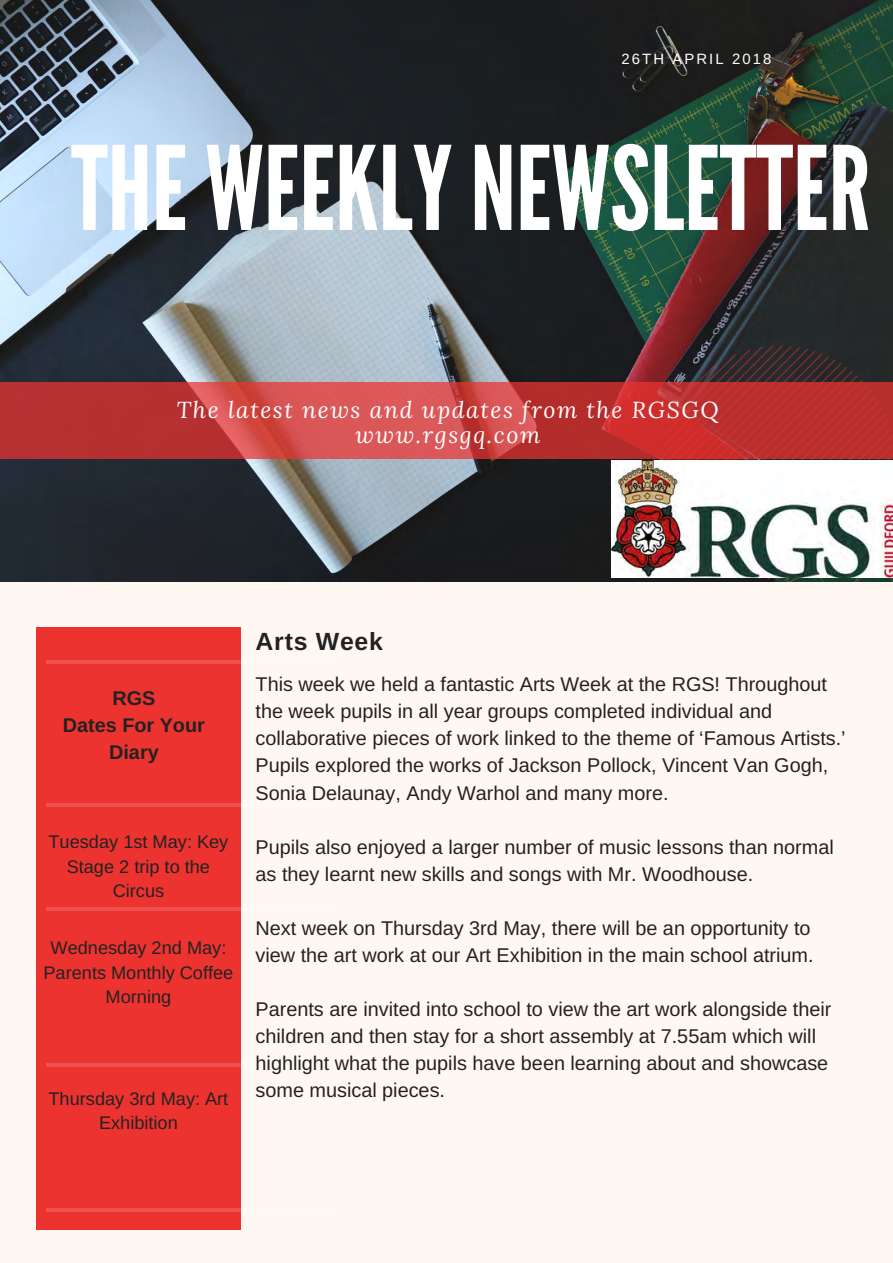
<style>
.page{position:relative;width:893px;height:1263px;background:#fff}
.page>*{position:absolute;margin:0;border:0;box-sizing:border-box;transform-origin:0 0}
.t1{font:115.95px "League Gothic";color:#fff}
.t2{font:700 24.9px "Arimo";letter-spacing:.03em;color:#222}
.t3{font:italic 23.1px/26px "Lora";letter-spacing:.07em;color:#fff;text-align:center}
.t4{font:19.8px/27px "Arimo";color:#222}
.t5{font:700 19.8px/27px "Arimo";color:#222;text-align:center}
.t6{font:18.15px/24.8px "Arimo";color:#222;text-align:center}
.t7{font:14.85px "Arimo";letter-spacing:.14em;color:#fff}
</style>
<div class="page">
<div style="left:0;top:582px;width:893px;height:681px;background:#fff8f2"></div>
<div style="left:36px;top:627px;width:205px;height:603px;background:#ed3330"></div>
<img style="left:0;top:0;width:893px;height:581px">
<svg style="left:0;top:382px;width:662px;height:76px;background:#c63f3f"></svg>
<svg style="left:662px;top:346px;width:231px;height:234px;background:#912f2f"></svg>
<hr style="left:46px;top:803px;width:285px;height:3px;background:#fff">
<hr style="left:46px;top:908px;width:285px;height:3px;background:#fff">
<hr style="left:46px;top:1063px;width:285px;height:3px;background:#fff">
<svg style="left:46px;top:1208px;width:195px;height:4px"></svg>
<hr style="left:46px;top:660px;width:285px;height:3px;background:#fff">
<img style="left:611px;top:461px;width:282px;height:117px">
<p class="t7" style="left:622px;top:51px;width:151px">26TH APRIL 2018</p>
<h1 class="t1" style="left:71px;top:122px;width:801px">THE WEEKLY NEWSLETTER</h1>
<p class="t3" style="left:177px;top:397px;width:543px">The latest news and updates from the RGSGQ www.rgsgq.com</p>
<p class="t5" style="left:63px;top:684px;width:143px">RGS<br>Dates For Your<br>Diary</p>
<p class="t6" style="left:49px;top:829px;width:181px">Tuesday 1st May: Key<br>Stage 2 trip to the<br>Circus</p>
<p class="t6" style="left:43px;top:935px;width:191px">Wednesday 2nd May:<br>Parents Monthly Coffee<br>Morning</p>
<p class="t6" style="left:49px;top:1086px;width:181px">Thursday 3rd May: Art<br>Exhibition</p>
<p class="t2" style="left:256px;top:627px;width:129px">Arts Week</p>
<p class="t4" style="left:256px;top:671px;width:592px">This week we held a fantastic Arts Week at the RGS! Throughout the week pupils in all year groups completed individual and collaborative pieces of work linked to the theme of ‘Famous Artists.’ Pupils explored the works of Jackson Pollock, Vincent Van Gogh, Sonia Delaunay, Andy Warhol and many more.</p>
<p class="t4" style="left:256px;top:833px;width:580px">Pupils also enjoyed a larger number of music lessons than normal as they learnt new skills and songs with Mr. Woodhouse.</p>
<p class="t4" style="left:256px;top:914px;width:559px">Next week on Thursday 3rd May, there will be an opportunity to view the art work at our Art Exhibition in the main school atrium.</p>
<p class="t4" style="left:256px;top:995px;width:577px">Parents are invited into school to view the art work alongside their children and then stay for a short assembly at 7.55am which will highlight what the pupils have been learning about and showcase some musical pieces.</p>
</div>
